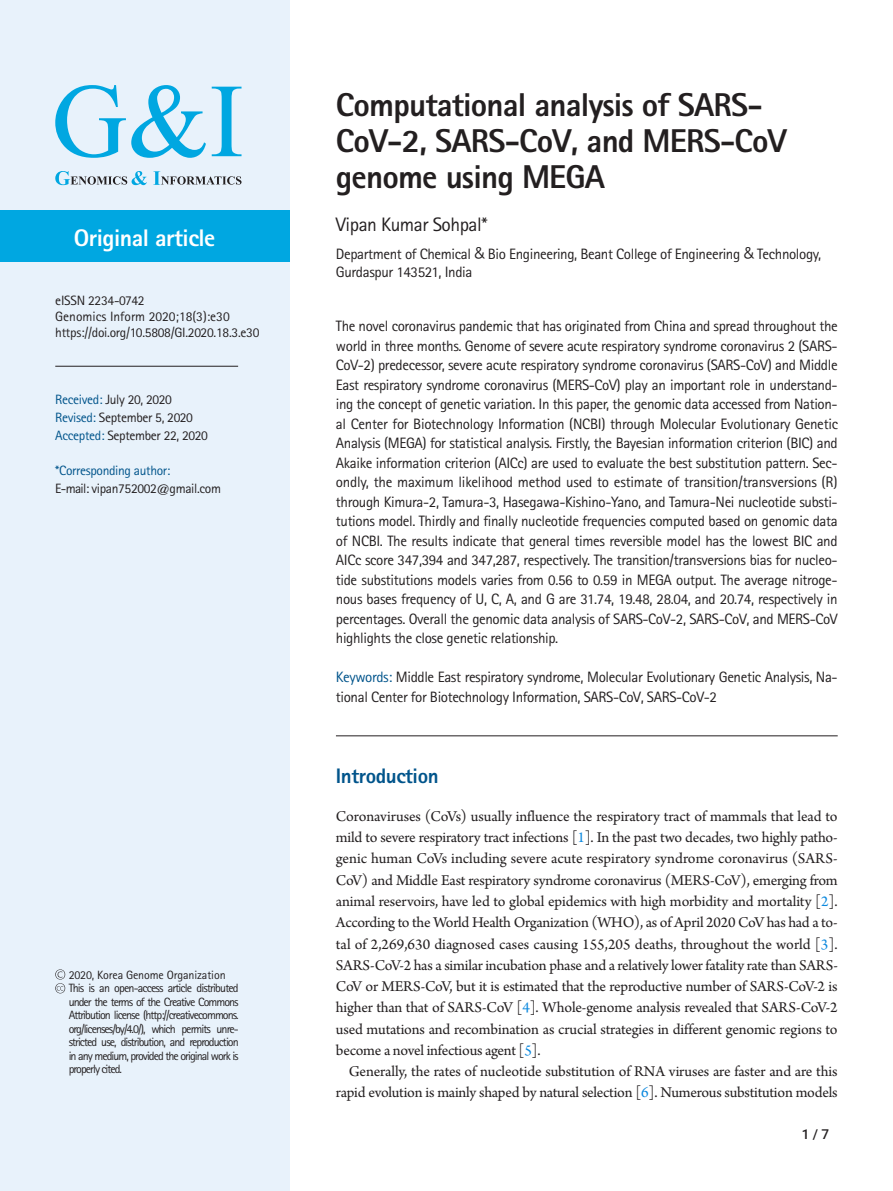
<style>
.page{position:relative;width:893px;height:1191px;background:#fff}
.page>*{position:absolute;margin:0;border:0;box-sizing:border-box;transform-origin:0 0}
.article-title{font:800 33px/36.3px "Rotis Sans Serif Std";letter-spacing:-.025em;color:#231f20}
.subject{font:800 24px "Rotis Sans Serif Std";letter-spacing:-.02em;color:#fff}
.body-title{font:800 21px "Rotis Sans Serif Std";letter-spacing:-.02em;color:#00548b}
.contrib-group{font:19.5px "Rotis Sans Serif Std";letter-spacing:-.025em;color:#231f20}
.body{font:15.75px/21.3px "Arno Pro";letter-spacing:-.015em;color:#231f20;text-align:justify}
.abstract{font:15px/19.5px "Rotis Sans Serif Std";letter-spacing:-.025em;color:#231f20;text-align:justify}
.aff{font:15px/18px "Rotis Sans Serif Std";letter-spacing:-.025em;color:#231f20}
.date-published{font:13.5px "Rotis Sans Serif Std";letter-spacing:-.025em;color:#231f20}
.doi{font:13.5px "Rotis Sans Serif Std";letter-spacing:-.02em;color:#231f20}
.doi-2{font:13.5px "Rotis Sans Serif Std";color:#231f20}
.date-published-2{font:13.5px "Rotis Sans Serif Std";letter-spacing:-.025em;color:#00548b}
.t1{font:500 13.5px "Roboto";color:#231f20}
.t2{font:12px/13.5px "Rotis Sans Serif Std";letter-spacing:-.08em;color:#231f20}
.s1{color:#00548b}
.s2{font-family:"Ko Pub Dotum";font-weight:500}
.s3{color:#0b88de}
</style>
<div class="page">
<div style="left:0;top:0;width:289px;height:1191px;background:#e8f2fb"></div>
<svg style="left:55px;top:171px;width:187px;height:14px"></svg>
<svg style="left:55px;top:85px;width:151px;height:73px"></svg>
<svg style="left:212px;top:87px;width:30px;height:69px"></svg>
<hr style="left:55px;top:366px;width:183px;height:1px;background:#231f20">
<svg style="left:55px;top:969px;width:10px;height:24px"></svg>
<div style="left:0;top:210px;width:289px;height:51px;background:#00a7e1"></div>
<hr style="left:336px;top:735px;width:502px;height:1px;background:#231f20">
<p class="subject" style="left:74px;top:222px;width:143px">Original article</p>
<p class="doi" style="left:55px;top:292px;width:91px">eISSN 2234-0742</p>
<p class="doi-2" style="left:55px;top:308px;width:176px">Genomics Inform 2020;18(3):e30</p>
<p class="doi" style="left:55px;top:324px;width:206px">https://doi.org/10.5808/GI.2020.18.3.e30</p>
<p class="date-published" style="left:55px;top:391px;width:118px"><span class="s1">Received:</span> July 20, 2020</p>
<p class="date-published" style="left:55px;top:409px;width:139px"><span class="s1">Revised:</span> September 5, 2020</p>
<p class="date-published" style="left:55px;top:427px;width:154px"><span class="s1">Accepted:</span> September 22, 2020</p>
<p class="date-published-2" style="left:55px;top:463px;width:117px">*Corresponding author:</p>
<p class="date-published" style="left:55px;top:480px;width:167px">E-mail: vipan752002@gmail.com</p>
<p class="t2" style="left:69px;top:967px;width:172px">2020, Korea Genome Organization This is an open-access article distributed under the terms of the Creative Commons Attribution license (http://creativecommons. org/licenses/by/4.0/), which permits unre&shy;stricted use, distribution, and reproduction in any medium, provided the original work is properly cited.</p>
<p class="article-title" style="left:336px;top:86px;width:452px">Computational analysis of SARS-<br>CoV-2, SARS-CoV, and MERS-CoV genome using MEGA</p>
<p class="contrib-group" style="left:336px;top:212px;width:153px">Vipan Kumar Sohpal*</p>
<p class="aff" style="left:336px;top:244px;width:487px">Department of Chemical <span class="s2">&amp;</span> Bio Engineering, Beant College of Engineering <span class="s2">&amp;</span> Technology,<br>Gurdaspur 143521, India</p>
<p class="abstract" style="left:336px;top:316px;width:504px">The novel coronavirus pandemic that has originated from China and spread throughout the world in three months. Genome of severe acute respiratory syndrome coronavirus 2 (SARS-CoV-2) predecessor, severe acute respiratory syndrome coronavirus (SARS-CoV) and Middle East respiratory syndrome coronavirus (MERS-CoV) play an important role in understand&shy;ing the concept of genetic variation. In this paper, the genomic data accessed from Nation&shy;al Center for Biotechnology Information (NCBI) through Molecular Evolutionary Genetic Analysis (MEGA) for statistical analysis. Firstly, the Bayesian information criterion (BIC) and Akaike information criterion (AICc) are used to evaluate the best substitution pattern. Sec&shy;ondly, the maximum likelihood method used to estimate of transition/transversions (R) through Kimura-2, Tamura-3, Hasegawa-Kishino-Yano, and Tamura-Nei nucleotide substi&shy;tutions model. Thirdly and finally nucleotide frequencies computed based on genomic data of NCBI. The results indicate that general times reversible model has the lowest BIC and AICc score 347,394 and 347,287, respectively. The transition/transversions bias for nucleo&shy;tide substitutions models varies from 0.56 to 0.59 in MEGA output. The average nitroge&shy;nous bases frequency of U, C, A, and G are 31.74, 19.48, 28.04, and 20.74, respectively in percentages. Overall the genomic data analysis of SARS-CoV-2, SARS-CoV, and MERS-CoV highlights the close genetic relationship.</p>
<p class="abstract" style="left:336px;top:667px;width:503px"><span class="s1">Keywords:</span> Middle East respiratory syndrome, Molecular Evolutionary Genetic Analysis, Na&shy;tional Center for Biotechnology Information, SARS-CoV, SARS-CoV-2</p>
<p class="body-title" style="left:336px;top:762px;width:104px">Introduction</p>
<p class="body" style="left:336px;top:806px;width:504px">Coronaviruses (CoVs) usually influence the respiratory tract of mammals that lead to mild to severe respiratory tract infections [<span class="s3">1</span>]. In the past two decades, two highly patho&shy;genic human CoVs including severe acute respiratory syndrome coronavirus (SARS-CoV) and Middle East respiratory syndrome coronavirus (MERS-CoV), emerging from animal reservoirs, have led to global epidemics with high morbidity and mortality [<span class="s3">2</span>].<br>According to the World Health Organization (WHO), as of April 2020 CoV has had a to&shy;tal of 2,269,630 diagnosed cases causing 155,205 deaths, throughout the world [<span class="s3">3</span>].<br>SARS-CoV-2 has a similar incubation phase and a relatively lower fatality rate than SARS-CoV or MERS-CoV, but it is estimated that the reproductive number of SARS-CoV-2 is higher than that of SARS-CoV [<span class="s3">4</span>]. Whole-genome analysis revealed that SARS-CoV-2 used mutations and recombination as crucial strategies in different genomic regions to become a novel infectious agent [<span class="s3">5</span>].</p>
<p class="body" style="left:336px;top:1061px;width:503px;text-align:right">Generally, the rates of nucleotide substitution of RNA viruses are faster and are this rapid evolution is mainly shaped by natural selection [<span class="s3">6</span>]. Numerous substitution models</p>
<p class="t1" style="left:802px;top:1124px;width:29px">1 / 7</p>
</div>
